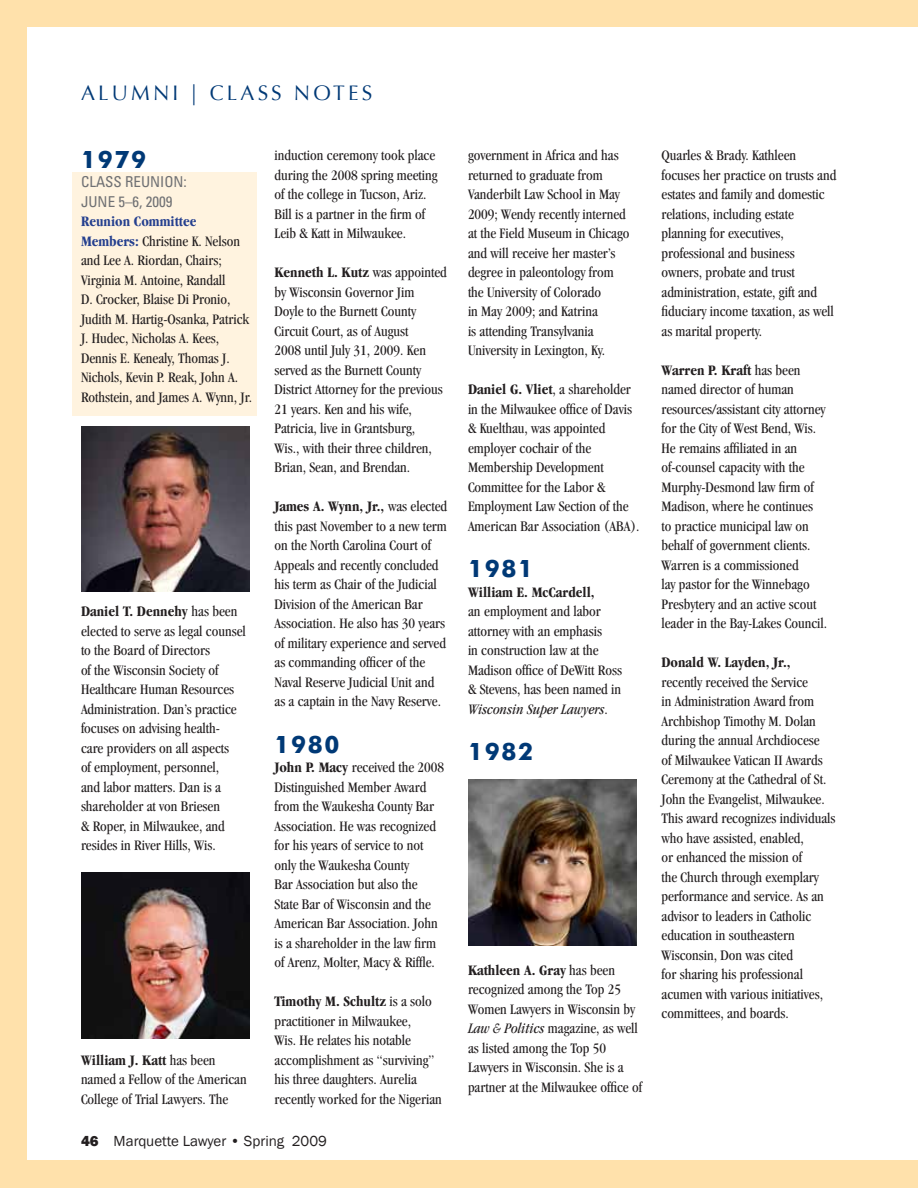
<style>
.page{position:relative;width:918px;height:1188px;background:#fff}
.page>*{position:absolute;margin:0;border:0;box-sizing:border-box;transform-origin:0 0}
.t1{font:700 24px "Futura BT";letter-spacing:.07em;color:#003976}
.t2{font:21px "Optima";color:#003976}
.t3{font:condensed 15px/19.5px "Garamond";color:#231f20}
.t4{font:700 condensed 15px "Garamond";color:#231f20}
.t5{font:15px "Franklin Gothic";color:#231f20}
.t6{font:condensed 15px "Univers";color:#707174}
.s1{font-weight:700;color:#25408f}
.s2{font-weight:700}
.s3{font-weight:800}
.s4{font-style:italic}
</style>
<div class="page">
<div style="left:73px;top:172px;width:184px;height:243px;background:#fff3df"></div>
<div style="left:0;top:0;width:918px;height:26px;background:#ffe1ab"></div>
<div style="left:0;top:1160px;width:918px;height:28px;background:#ffe1ab"></div>
<img style="left:81px;top:426px;width:169px;height:166px">
<img style="left:81px;top:872px;width:169px;height:166px">
<img style="left:468px;top:780px;width:169px;height:166px">
<div style="left:0;top:0;width:26px;height:1188px;background:#ffe1ab"></div>
<h2 class="t2" style="left:81px;top:81px;width:144px">ALUMNI|CLASS</h2>
<h2 class="t2" style="left:294px;top:81px;width:17px">NOTES</h2>
<h1 class="t1" style="left:81px;top:145px;width:67px">1979</h1>
<p class="t6" style="left:81px;top:172px;width:17px">CLASS</p>
<p class="t6" style="left:125px;top:172px;width:18px">REUNION</p>
<p class="t6" style="left:184px;top:172px;width:5px">:</p>
<p class="t6" style="left:81px;top:192px;width:17px">JUNE</p>
<p class="t6" style="left:118px;top:192px;width:56px">5–6, 2009</p>
<p class="t3" style="left:81px;top:212px;width:173px"><span class="s1">Reunion Committee<br>Members:</span> Christine K. Nelson and Lee A. Riordan, Chairs;<br>Virginia M. Antoine, Randall<br>D. Crocker, Blaise Di Pronio,<br>Judith M. Hartig-Osanka, Patrick<br>J. Hudec, Nicholas A. Kees,<br>Dennis E. Kenealy, Thomas J.<br>Nichols, Kevin P. Reak, John A.<br>Rothstein, and James A. Wynn, Jr.</p>
<p class="t3" style="left:81px;top:602px;width:166px"><span class="s2">Daniel T. Dennehy</span> has been elected to serve as legal counsel to the Board of Directors<br>of the Wisconsin Society of<br>Healthcare Human Resources<br>Administration. Dan’s practice focuses on advising health&shy;care providers on all aspects<br>of employment, personnel,<br>and labor matters. Dan is a shareholder at von Briesen<br>&amp; Roper, in Milwaukee, and resides in River Hills, Wis.</p>
<p class="t3" style="left:81px;top:1050px;width:167px"><span class="s2">William J. Katt</span> has been named a Fellow of the American<br>College of Trial Lawyers. The</p>
<p class="t3" style="left:274px;top:146px;width:165px">induction ceremony took place during the 2008 spring meeting of the college in Tucson, Ariz.<br>Bill is a partner in the firm of<br>Leib &amp; Katt in Milwaukee.</p>
<p class="t3" style="left:274px;top:263px;width:174px"><span class="s2">Kenneth L. Kutz</span> was appointed by Wisconsin Governor Jim<br>Doyle to the Burnett County<br>Circuit Court, as of August<br>2008 until July 31, 2009. Ken served as the Burnett County<br>District Attorney for the previous<br>21 years. Ken and his wife,<br>Patricia, live in Grantsburg,<br>Wis., with their three children,<br>Brian, Sean, and Brendan.</p>
<p class="t3" style="left:274px;top:497px;width:174px"><span class="s2">James A. Wynn, Jr.,</span> was elected this past November to a new term on the North Carolina Court of<br>Appeals and recently concluded his term as Chair of the Judicial<br>Division of the American Bar<br>Association. He also has 30 years of military experience and served as commanding officer of the<br>Naval Reserve Judicial Unit and as a captain in the Navy Reserve.</p>
<h1 class="t1" style="left:274px;top:730px;width:67px">1980</h1>
<p class="t3" style="left:274px;top:758px;width:171px"><span class="s2">John P. Macy</span> received the 2008<br>Distinguished Member Award from the Waukesha County Bar<br>Association. He was recognized for his years of service to not only the Waukesha County<br>Bar Association but also the<br>State Bar of Wisconsin and the<br>American Bar Association. John is a shareholder in the law firm of Arenz, Molter, Macy &amp; Riffle.</p>
<p class="t3" style="left:274px;top:992px;width:169px"><span class="s2">Timothy M. Schultz</span> is a solo practitioner in Milwaukee,<br>Wis. He relates his notable accomplishment as “surviving” his three daughters. Aurelia recently worked for the Nigerian</p>
<p class="t5" style="left:81px;top:1131px;width:248px"><span class="s3">46</span> Marquette Lawyer • Spring 2009</p>
<p class="t3" style="left:468px;top:146px;width:163px">government in Africa and has returned to graduate from<br>Vanderbilt Law School in May<br>2009; Wendy recently interned at the Field Museum in Chicago and will receive her master’s degree in paleontology from the University of Colorado<br>in May 2009; and Katrina<br>is attending Transylvania<br>University in Lexington, Ky.</p>
<p class="t3" style="left:468px;top:380px;width:173px"><span class="s2">Daniel G. Vliet</span>, a shareholder in the Milwaukee office of Davis &amp; Kuelthau, was appointed employer cochair of the<br>Membership Development<br>Committee for the Labor &amp;<br>Employment Law Section of the<br>American Bar Association (ABA).</p>
<h1 class="t1" style="left:468px;top:554px;width:67px">1981</h1>
<p class="t4" style="left:468px;top:583px;width:128px">William E. McCardell,</p>
<p class="t3" style="left:468px;top:602px;width:156px">an employment and labor attorney with an emphasis<br>in construction law at the<br>Madison office of DeWitt Ross &amp; Stevens, has been named in<br><span class="s4">Wisconsin Super Lawyers</span>.</p>
<h1 class="t1" style="left:468px;top:737px;width:67px">1982</h1>
<p class="t3" style="left:468px;top:960px;width:176px"><span class="s2">Kathleen A. Gray</span> has been recognized among the Top 25<br>Women Lawyers in Wisconsin by<br><span class="s4">Law &amp; Politics</span> magazine, as well as listed among the Top 50<br>Lawyers in Wisconsin. She is a partner at the Milwaukee office of</p>
<p class="t3" style="left:662px;top:146px;width:176px">Quarles &amp; Brady. Kathleen focuses her practice on trusts and estates and family and domestic relations, including estate planning for executives, professional and business owners, probate and trust administration, estate, gift and fiduciary income taxation, as well as marital property.</p>
<p class="t3" style="left:662px;top:360px;width:167px"><span class="s2">Warren P. Kraft</span> has been named director of human resources/assistant city attorney for the City of West Bend, Wis.<br>He remains affiliated in an of-counsel capacity with the<br>Murphy-Desmond law firm of<br>Madison, where he continues<br>to practice municipal law on behalf of government clients.<br>Warren is a commissioned<br>lay pastor for the Winnebago<br>Presbytery and an active scout leader in the Bay-Lakes Council.</p>
<p class="t4" style="left:662px;top:654px;width:130px">Donald W. Layden, Jr.,</p>
<p class="t3" style="left:662px;top:672px;width:176px">recently received the Service<br>in Administration Award from<br>Archbishop Timothy M. Dolan during the annual Archdiocese<br>of Milwaukee Vatican II Awards<br>Ceremony at the Cathedral of St.<br>John the Evangelist, Milwaukee.<br>This award recognizes individuals who have assisted, enabled,<br>or enhanced the mission of<br>the Church through exemplary performance and service. As an advisor to leaders in Catholic education in southeastern<br>Wisconsin, Don was cited<br>for sharing his professional acumen with various initiatives, committees, and boards.</p>
</div>
